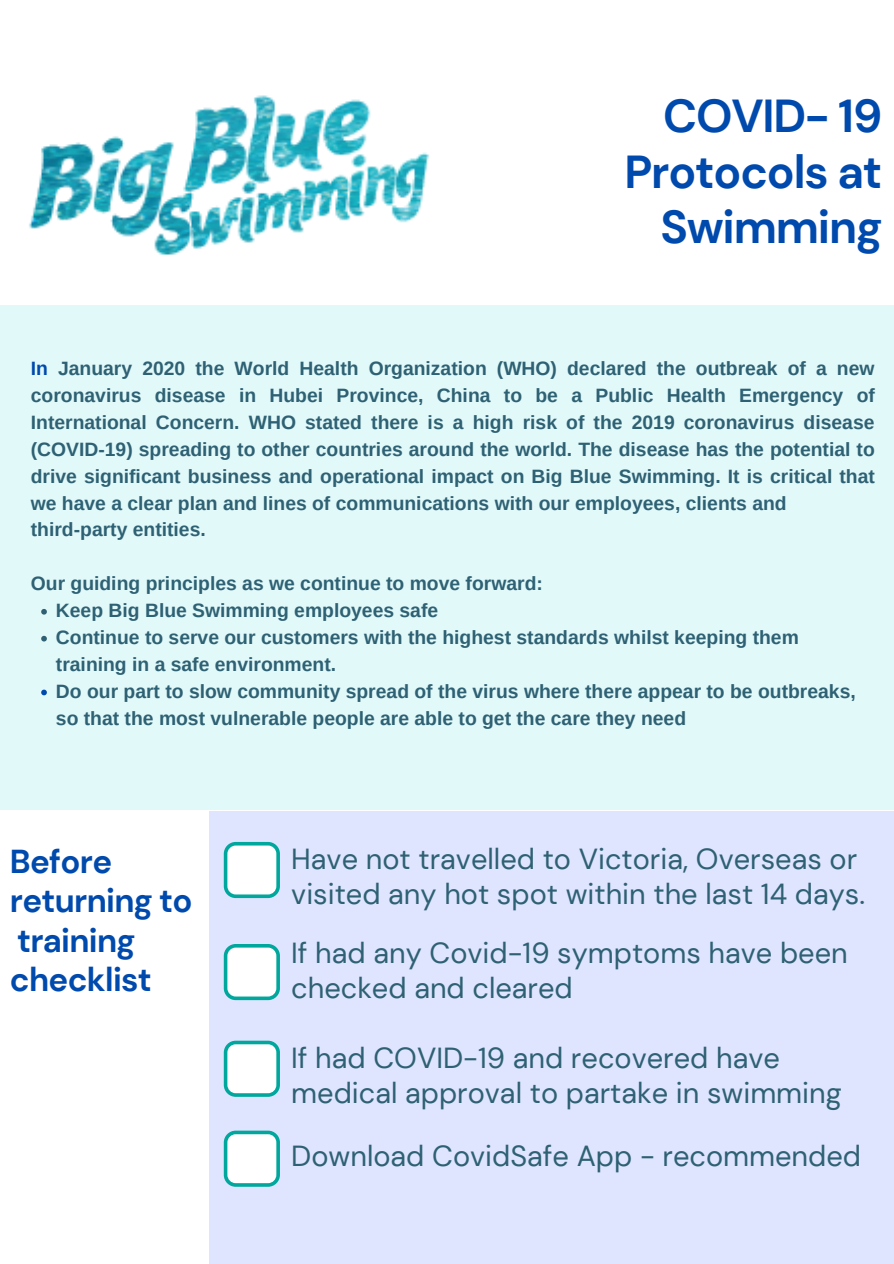
<style>
.page{position:relative;width:894px;height:1264px;background:#fff}
.page>*{position:absolute;margin:0;border:0;box-sizing:border-box;transform-origin:0 0}
.t1{font:700 46.05px/55.3px "DM Sans";letter-spacing:-.025em;color:#004aad;text-align:right}
.t2{font:700 33.15px/39.5px "DM Sans";letter-spacing:-.02em;color:#004aad}
.t3{font:28.95px/34.7px "DM Sans";color:#2e6173}
.t4{font:700 19.35px/26.8px "Arimo";color:#2e6173}
.s1{color:#004aad}
</style>
<div class="page">
<div style="left:209px;top:811px;width:684px;height:452px;background:#e0e5ff"></div>
<div style="left:0;top:305px;width:893px;height:504px;background:#e2f9fa"></div>
<img style="left:29px;top:95px;width:401px;height:160px">
<svg style="left:41px;top:609px;width:6px;height:5px"></svg>
<svg style="left:41px;top:636px;width:6px;height:5px"></svg>
<svg style="left:41px;top:689px;width:6px;height:6px"></svg>
<svg style="left:224px;top:842px;width:56px;height:56px;background:#c6eae9"></svg>
<svg style="left:224px;top:1040px;width:56px;height:56px;background:#c8ebea"></svg>
<svg style="left:224px;top:944px;width:56px;height:56px;background:#c6eae9"></svg>
<svg style="left:224px;top:1130px;width:56px;height:56px;background:#c7ebea"></svg>
<h1 class="t1" style="left:624px;top:89px;width:259px">COVID- 19<br>Protocols at<br>Swimming</h1>
<p class="t4" style="left:31px;top:355px;width:845px"><span class="s1">In</span> January 2020 the World Health Organization (WHO) declared the outbreak of a new coronavirus disease in Hubei Province, China to be a Public Health Emergency of International Concern. WHO stated there is a high risk of the 2019 coronavirus disease (COVID-19) spreading to other countries around the world. The disease has the potential to drive significant business and operational impact on Big Blue Swimming. It is critical that we have a clear plan and lines of communications with our employees, clients and third-party entities.</p>
<p class="t4" style="left:31px;top:570px;width:513px">Our guiding principles as we continue to move forward:</p>
<p class="t4" style="left:56px;top:597px;width:801px">Keep Big Blue Swimming employees safe<br>Continue to serve our customers with the highest standards whilst keeping them training in a safe environment.<br>Do our part to slow community spread of the virus where there appear to be outbreaks, so that the most vulnerable people are able to get the care they need</p>
<h2 class="t2" style="left:10px;top:841px;width:184px">Before returning to training checklist</h2>
<h3 class="t3" style="left:291px;top:842px;width:575px">Have not travelled to Victoria, Overseas or visited any hot spot within the last 14 days.</h3>
<h3 class="t3" style="left:291px;top:935px;width:558px">If had any Covid-19 symptoms have been checked and cleared</h3>
<h3 class="t3" style="left:291px;top:1040px;width:552px">If had COVID-19 and recovered have medical approval to partake in swimming</h3>
<h3 class="t3" style="left:291px;top:1138px;width:571px">Download CovidSafe App - recommended</h3>
</div>
